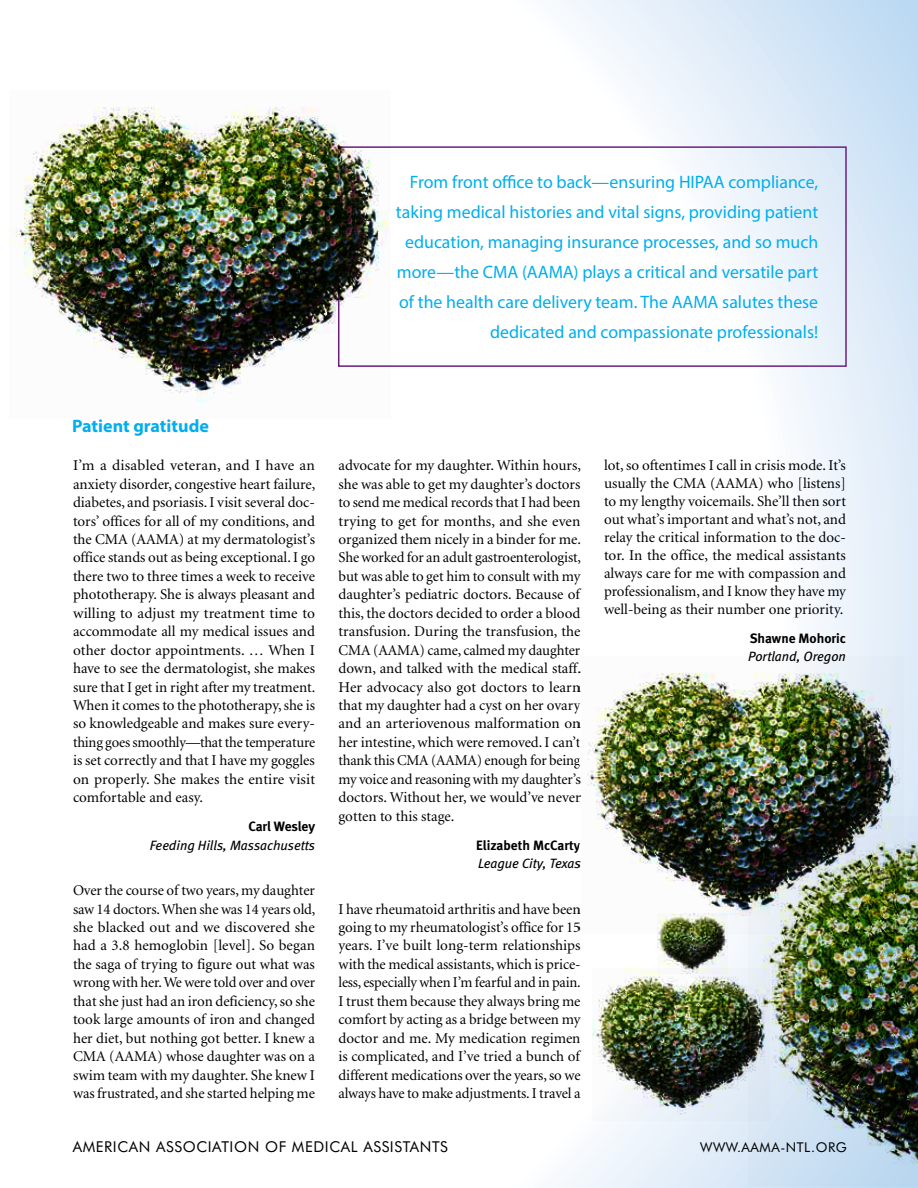
<style>
.page{position:relative;width:918px;height:1188px;background:#fff}
.page>*{position:absolute;margin:0;border:0;box-sizing:border-box;transform-origin:0 0}
.t1{font:18px/30px "Myriad Pro";color:#00aeef;text-align:right}
.t2{font:700 18px "Myriad Pro";color:#00aeef}
.t3{font:15px/18.5px "Minion";letter-spacing:-.005em;color:#000;text-align:justify}
.t4{font:15px "Futura BT";letter-spacing:.04em;color:#000}
.t5{font:italic 13.5px "Meta";color:#000}
.t6{font:700 13.5px "Meta";color:#000}
.t7{font:13.5px "Futura BT";letter-spacing:.04em;color:#000}
</style>
<div class="page">
<svg style="left:561px;top:0;width:357px;height:1188px"></svg>
<div style="left:338px;top:146px;width:509px;height:221px;border:2px solid #6c217f"></div>
<img style="left:748px;top:817px;width:170px;height:369px">
<img style="left:581px;top:656px;width:323px;height:278px">
<img style="left:592px;top:968px;width:178px;height:152px">
<img style="left:657px;top:913px;width:70px;height:61px">
<img style="left:9px;top:106px;width:382px;height:297px">
<p class="t1" style="left:396px;top:167px;width:424px">From front office to back—ensuring HIPAA compliance, taking medical histories and vital signs, providing patient education, managing insurance processes, and so much more—the CMA (AAMA) plays a critical and versatile part of the health care delivery team. The AAMA salutes these dedicated and compassionate professionals!</p>
<p class="t2" style="left:72px;top:414px;width:138px">Patient gratitude</p>
<p class="t3" style="left:73px;top:457px;width:244px">I’m a disabled veteran, and I have an anxiety disorder, congestive heart failure, diabetes, and psoriasis. I visit several doc&shy;tors’ offices for all of my conditions, and the CMA (AAMA) at my dermatologist’s office stands out as being exceptional. I go there two to three times a week to receive phototherapy. She is always pleasant and willing to adjust my treatment time to accommodate all my medical issues and other doctor appointments. … When I have to see the dermatologist, she makes sure that I get in right after my treatment.<br>When it comes to the phototherapy, she is so knowledgeable and makes sure every&shy;thing goes smoothly—that the temperature is set correctly and that I have my goggles on properly. She makes the entire visit comfortable and easy.</p>
<p class="t6" style="left:248px;top:818px;width:68px">Carl Wesley</p>
<p class="t5" style="left:150px;top:836px;width:167px">Feeding Hills, Massachusetts</p>
<p class="t3" style="left:73px;top:882px;width:244px">Over the course of two years, my daughter saw 14 doctors. When she was 14 years old, she blacked out and we discovered she had a 3.8 hemoglobin [level]. So began the saga of trying to figure out what was wrong with her. We were told over and over that she just had an iron deficiency, so she took large amounts of iron and changed her diet, but nothing got better. I knew a CMA (AAMA) whose daughter was on a swim team with my daughter. She knew I was frustrated, and she started helping me</p>
<p class="t3" style="left:339px;top:457px;width:244px">advocate for my daughter. Within hours, she was able to get my daughter’s doctors to send me medical records that I had been trying to get for months, and she even organized them nicely in a binder for me.<br>She worked for an adult gastroenterologist, but was able to get him to consult with my daughter’s pediatric doctors. Because of this, the doctors decided to order a blood transfusion. During the transfusion, the CMA (AAMA) came, calmed my daughter down, and talked with the medical staff.<br>Her advocacy also got doctors to learn that my daughter had a cyst on her ovary and an arteriovenous malformation on her intestine, which were removed. I can’t thank this CMA (AAMA) enough for being my voice and reasoning with my daughter’s doctors. Without her, we would’ve never gotten to this stage.</p>
<p class="t6" style="left:476px;top:836px;width:106px">Elizabeth McCarty</p>
<p class="t5" style="left:478px;top:855px;width:104px">League City, Texas</p>
<p class="t3" style="left:339px;top:900px;width:244px">I have rheumatoid arthritis and have been going to my rheumatologist’s office for 15 years. I’ve built long-term relationships with the medical assistants, which is price&shy;less, especially when I’m fearful and in pain.<br>I trust them because they always bring me comfort by acting as a bridge between my doctor and me. My medication regimen is complicated, and I’ve tried a bunch of different medications over the years, so we always have to make adjustments. I travel a</p>
<p class="t3" style="left:604px;top:457px;width:243px;line-height:18px">lot, so oftentimes I call in crisis mode. It’s usually the CMA (AAMA) who [listens] to my lengthy voicemails. She’ll then sort out what’s important and what’s not, and relay the critical information to the doc&shy;tor. In the office, the medical assistants always care for me with compassion and professionalism, and I know they have my well-being as their number one priority.</p>
<p class="t6" style="left:750px;top:630px;width:98px">Shawne Mohoric</p>
<p class="t5" style="left:748px;top:648px;width:99px">Portland, Oregon</p>
<p class="t4" style="left:73px;top:1138px;width:377px">AMERICAN ASSOCIATION OF MEDICAL ASSISTANTS</p>
<p class="t7" style="left:700px;top:1139px;width:148px">WWW.AAMA-NTL.ORG</p>
</div>
